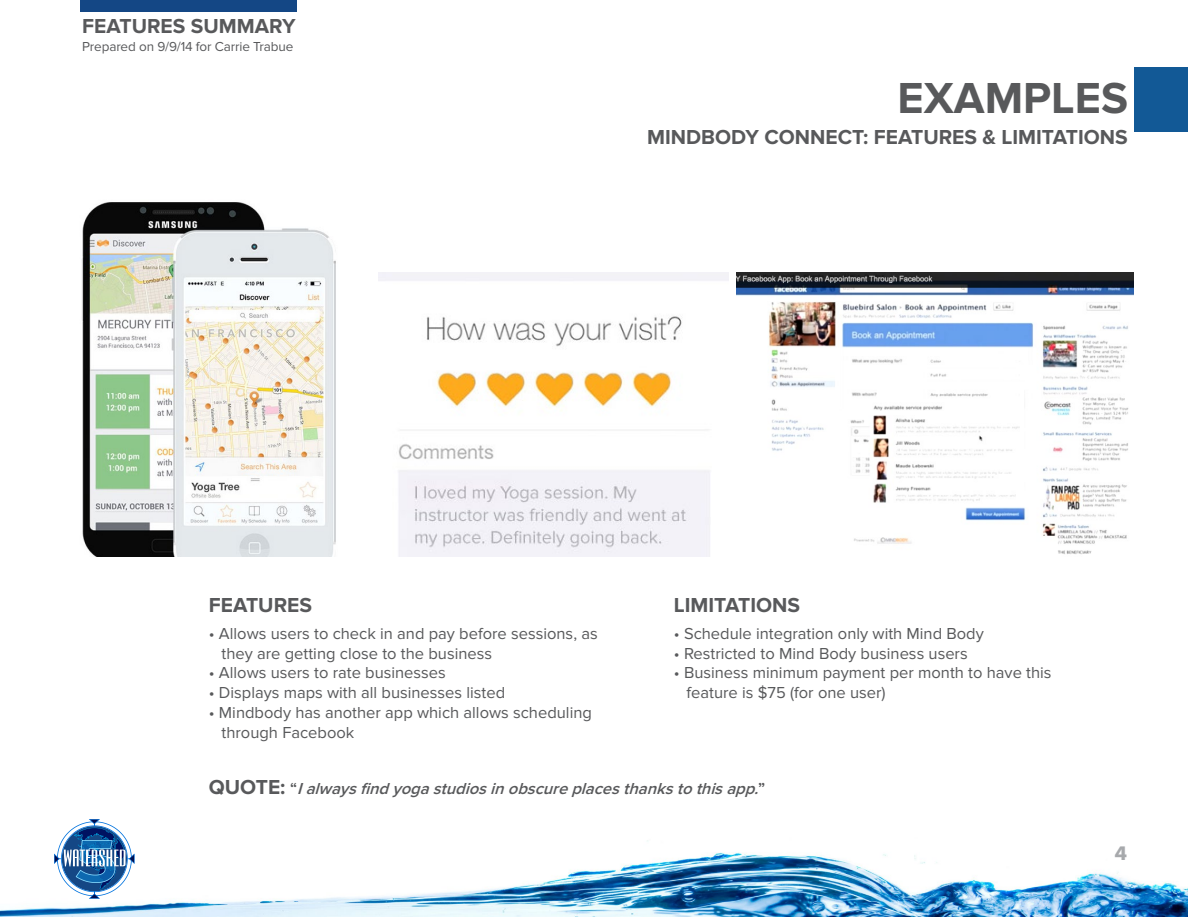
<style>
.page{position:relative;width:1188px;height:918px;background:#fff}
.page>*{position:absolute;margin:0;border:0;box-sizing:border-box;transform-origin:0 0}
.t1{font:700 45px "Proxima Nova";color:#58595b}
.t2{font:700 21px "Proxima Nova";color:#58595b}
.t3{font:700 18px "Futura Std";color:#a7a9ac}
.t4{font:16.5px/19.8px "Proxima Nova";color:#58595b}
.t5{font:italic 600 16.5px "Proxima Nova";color:#58595b}
.t6{font:13.5px "Proxima Nova";letter-spacing:-.01em;color:#58595b}
.s1{font-weight:700;font-style:normal;font-size:21px}
.s2{font-style:normal}
</style>
<div class="page">
<img style="left:0;top:840px;width:1188px;height:76px">
<svg style="left:54px;top:819px;width:81px;height:80px"></svg>
<div style="left:81px;top:0;width:216px;height:12px;background:#144785"></div>
<div style="left:1134px;top:68px;width:54px;height:64px;background:#125996"></div>
<img style="left:378px;top:272px;width:351px;height:285px">
<img style="left:82px;top:202px;width:254px;height:355px">
<img style="left:736px;top:272px;width:398px;height:282px">
<p class="t2" style="left:82px;top:14px;width:215px">FEATURES SUMMARY</p>
<p class="t6" style="left:82px;top:39px;width:213px">Prepared on 9/9/14 for Carrie Trabue</p>
<h1 class="t1" style="left:898px;top:72px;width:232px">EXAMPLES</h1>
<p class="t2" style="left:647px;top:125px;width:482px">MINDBODY CONNECT: FEATURES &amp; LIMITATIONS</p>
<p class="t2" style="left:209px;top:593px;width:105px">FEATURES</p>
<p class="t4" style="left:222px;top:624px;width:378px;text-indent:-13px">• Allows users to check in and pay before sessions, as they are getting close to the business</p>
<p class="t4" style="left:209px;top:663px;width:239px">• Allows users to rate businesses</p>
<p class="t4" style="left:209px;top:683px;width:298px">• Displays maps with all businesses listed</p>
<p class="t4" style="left:222px;top:703px;width:372px;text-indent:-13px">• Mindbody has another app which allows scheduling through Facebook</p>
<p class="t2" style="left:674px;top:593px;width:128px">LIMITATIONS</p>
<p class="t4" style="left:674px;top:624px;width:312px">• Schedule integration only with Mind Body</p>
<p class="t4" style="left:674px;top:643px;width:295px">• Restricted to Mind Body business users</p>
<p class="t4" style="left:687px;top:663px;width:366px;text-indent:-13px">• Business minimum payment per month to have this feature is $75 (for one user)</p>
<p class="t5" style="left:209px;top:779px;width:558px"><span class="s1">Q U O T E :</span> <span class="s2">“</span> Ialwaysfindyogastudiosinobscureplacesthankstothisapp.<span class="s2">”</span></p>
<p class="t3" style="left:1115px;top:841px;width:14px">4</p>
</div>
